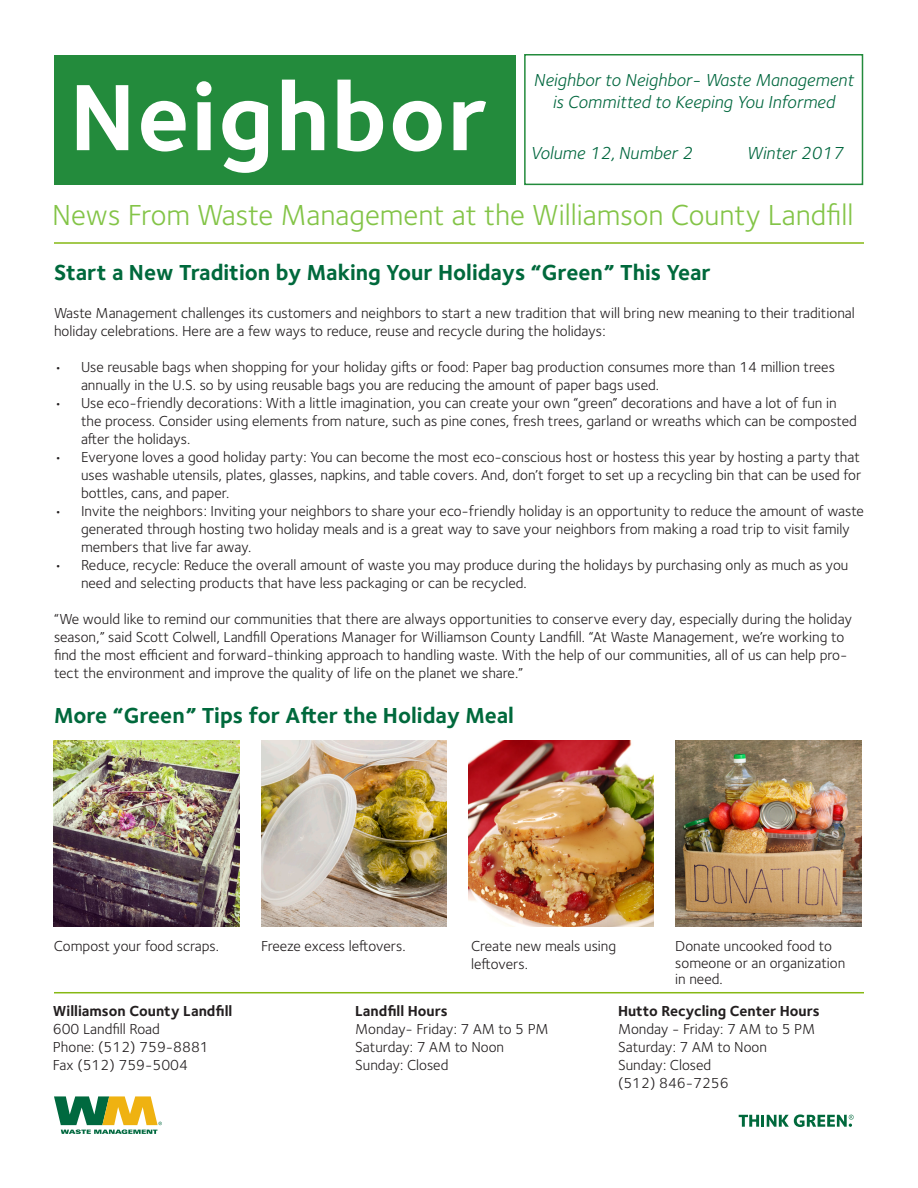
<style>
.page{position:relative;width:918px;height:1188px;background:#fff}
.page>*{position:absolute;margin:0;border:0;box-sizing:border-box;transform-origin:0 0}
.t1{font:700 97.5px "Foundry Sterling";letter-spacing:.02em;color:#fff}
.t2{font:30px "Foundry Sterling";color:#83c447}
.t3{font:700 22.5px "Foundry Sterling";color:#00693c}
.t4{font:italic 18px "Foundry Sterling";color:#00673e}
.t5{font:15px/18px "Foundry Sterling";color:#231f20}
.t6{font:700 15px "Foundry Sterling";color:#231f20}
</style>
<div class="page">
<hr style="left:54px;top:242px;width:810px;height:2px;background:#86b814">
<hr style="left:54px;top:992px;width:810px;height:1px;background:#86b814">
<svg style="left:54px;top:1096px;width:108px;height:38px"></svg>
<svg style="left:739px;top:1114px;width:115px;height:13px"></svg>
<img style="left:54px;top:740px;width:186px;height:186px">
<img style="left:261px;top:740px;width:186px;height:186px">
<img style="left:468px;top:740px;width:186px;height:186px">
<img style="left:675px;top:740px;width:186px;height:186px">
<div style="left:54px;top:56px;width:461px;height:129px;background:#238b3c"></div>
<div style="left:524px;top:54px;width:339px;height:131px;border:2px solid #238b3c"></div>
<p class="t1" style="left:70px;top:59px;width:419px">Neighbor</p>
<p class="t4" style="left:534px;top:70px;width:322px">Neighbor to Neighbor- Waste Management</p>
<p class="t4" style="left:553px;top:91px;width:284px">is Committed to Keeping You Informed</p>
<p class="t4" style="left:531px;top:142px;width:163px">Volume 12, Number 2</p>
<p class="t4" style="left:746px;top:142px;width:98px">Winter 2017</p>
<p class="t2" style="left:52px;top:198px;width:803px">News From Waste Management at the Williamson County Landfill</p>
<p class="t3" style="left:54px;top:259px;width:658px">Start a New Tradition by Making Your Holidays “Green” This Year</p>
<p class="t5" style="left:54px;top:304px;width:802px">Waste Management challenges its customers and neighbors to start a new tradition that will bring new meaning to their traditional holiday celebrations. Here are a few ways to reduce, reuse and recycle during the holidays:</p>
<p class="t5" style="left:81px;top:358px;width:755px;text-indent:-27px">• Use reusable bags when shopping for your holiday gifts or food: Paper bag production consumes more than 14 million trees annually in the U.S. so by using reusable bags you are reducing the amount of paper bags used.</p>
<p class="t5" style="left:81px;top:394px;width:778px;text-indent:-27px">• Use eco-friendly decorations: With a little imagination, you can create your own “green” decorations and have a lot of fun in the process. Consider using elements from nature, such as pine cones, fresh trees, garland or wreaths which can be composted after the holidays.</p>
<p class="t5" style="left:81px;top:448px;width:782px;text-align:justify;text-indent:-27px">• Everyone loves a good holiday party: You can become the most eco-conscious host or hostess this year by hosting a party that uses washable utensils, plates, glasses, napkins, and table covers. And, don’t forget to set up a recycling bin that can be used for bottles, cans, and paper.</p>
<p class="t5" style="left:81px;top:502px;width:785px;text-indent:-27px">• Invite the neighbors: Inviting your neighbors to share your eco-friendly holiday is an opportunity to reduce the amount of waste generated through hosting two holiday meals and is a great way to save your neighbors from making a road trip to visit family members that live far away.</p>
<p class="t5" style="left:81px;top:556px;width:769px;text-indent:-27px">• Reduce, recycle: Reduce the overall amount of waste you may produce during the holidays by purchasing only as much as you need and selecting products that have less packaging or can be recycled.</p>
<p class="t5" style="left:54px;top:610px;width:799px">“We would like to remind our communities that there are always opportunities to conserve every day, especially during the holiday season,” said Scott Colwell, Landfill Operations Manager for Williamson County Landfill. “At Waste Management, we’re working to find the most efficient and forward-thinking approach to handling waste. With the help of our communities, all of us can help pro&shy;tect the environment and improve the quality of life on the planet we share.”</p>
<p class="t3" style="left:54px;top:702px;width:462px">More “Green” Tips for After the Holiday Meal</p>
<p class="t5" style="left:54px;top:938px;width:167px">Compost your food scraps.</p>
<p class="t5" style="left:261px;top:938px;width:146px">Freeze excess leftovers.</p>
<p class="t5" style="left:471px;top:938px;width:147px">Create new meals using leftovers.</p>
<p class="t5" style="left:675px;top:938px;width:172px;line-height:16.5px">Donate uncooked food to someone or an organization in need.</p>
<p class="t6" style="left:53px;top:1002px;width:181px">Williamson County Landfill</p>
<p class="t5" style="left:53px;top:1020px;width:109px">600 Landfill Road</p>
<p class="t5" style="left:53px;top:1038px;width:158px">Phone: (512) 759-8881</p>
<p class="t5" style="left:53px;top:1056px;width:137px">Fax (512) 759-5004</p>
<p class="t6" style="left:355px;top:1002px;width:94px">Landfill Hours</p>
<p class="t5" style="left:355px;top:1020px;width:195px">Monday- Friday: 7 AM to 5 PM</p>
<p class="t5" style="left:355px;top:1038px;width:151px">Saturday: 7 AM to Noon</p>
<p class="t5" style="left:355px;top:1056px;width:95px">Sunday: Closed</p>
<p class="t6" style="left:618px;top:1002px;width:203px">Hutto Recycling Center Hours</p>
<p class="t5" style="left:618px;top:1020px;width:199px">Monday - Friday: 7 AM to 5 PM</p>
<p class="t5" style="left:618px;top:1038px;width:151px">Saturday: 7 AM to Noon</p>
<p class="t5" style="left:618px;top:1056px;width:95px">Sunday: Closed</p>
<p class="t5" style="left:618px;top:1074px;width:112px">(512) 846-7256</p>
</div>
